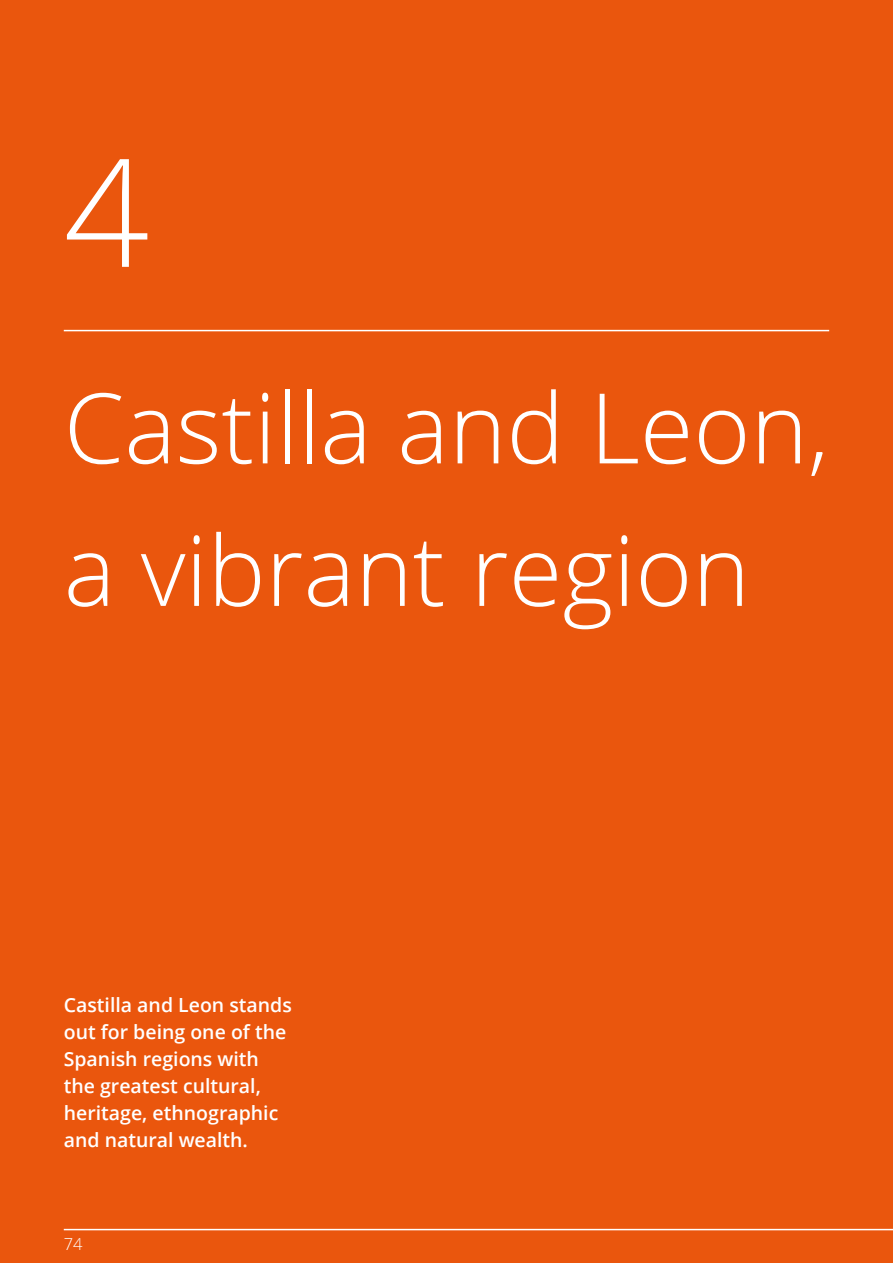
<style>
.page{position:relative;width:893px;height:1263px;background:#ea560d}
.page>*{position:absolute;margin:0;border:0;box-sizing:border-box;transform-origin:0 0}
.t1{font:300 150px "Open Sans";color:#fff}
.t2{font:300 97.5px/142.5px "Open Sans";color:#fff}
.t3{font:600 19.5px/27px "Open Sans";color:#fff}
.t4{font:300 16.5px "Open Sans";color:#fff}
</style>
<div class="page">
<hr style="left:64px;top:330px;width:765px;height:1px;background:#fff">
<hr style="left:64px;top:1229px;width:829px;height:1px;background:#fff">
<h1 class="t1" style="left:64px;top:110px;width:87px">4</h1>
<h2 class="t2" style="left:64px;top:354px;width:767px">Castilla and Leon, a vibrant region</h2>
<p class="t3" style="left:64px;top:990px;width:230px">Castilla and Leon stands out for being one of the<br>Spanish regions with the greatest cultural, heritage, ethnographic and natural wealth.</p>
<p class="t4" style="left:64px;top:1232px;width:20px">74</p>
</div>
